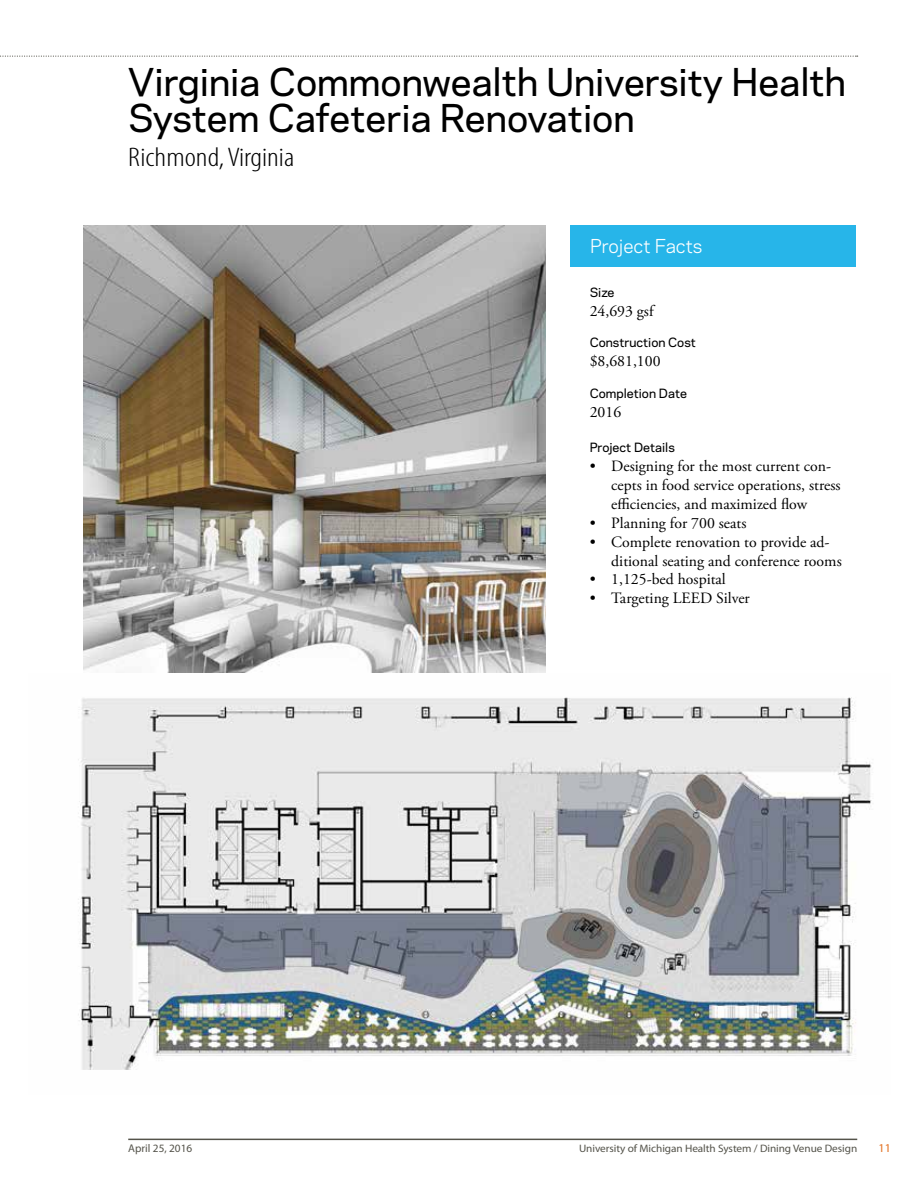
<style>
.page{position:relative;width:918px;height:1188px;background:#fff}
.page>*{position:absolute;margin:0;border:0;box-sizing:border-box;transform-origin:0 0}
.t1{font:500 36px/36px "Polaris";color:#000}
.t2{font:300 condensed 27px "Myriad Pro";color:#000;scale:1.17 1}
.t3{font:18px "Polaris";color:#fff}
.t4{font:15.75px/18.9px "Adobe Garamond Pro";color:#000}
.t5{font:500 12px "Polaris";color:#000}
.t6{font:12px "Myriad Pro";color:#e36f1e}
.t7{font:11.25px "Myriad Pro";color:#54534a}
.t8{font:10.8px "Myriad Pro";letter-spacing:-.005em;color:#54534a;scale:1.04 1}
</style>
<div class="page">
<svg style="left:0;top:56px;width:858px;height:1px"></svg>
<hr style="left:128px;top:1139px;width:729px;height:1px;background:#54534a">
<img style="left:83px;top:226px;width:463px;height:447px">
<img style="left:78px;top:697px;width:794px;height:373px">
<div style="left:570px;top:226px;width:285px;height:41px;background:#27b5e9"></div>
<h1 class="t1" style="left:128px;top:62px;width:719px">Virginia Commonwealth University Health<br>System Cafeteria Renovation</h1>
<h2 class="t2" style="left:128px;top:141px;width:143px">Richmond, Virginia</h2>
<p class="t3" style="left:590px;top:233px;width:114px">Project Facts</p>
<p class="t5" style="left:590px;top:283px;width:26px">Size</p>
<p class="t4" style="left:590px;top:302px;width:65px">24,693 gsf</p>
<p class="t5" style="left:590px;top:334px;width:108px">Construction Cost</p>
<p class="t4" style="left:590px;top:352px;width:72px">$8,681,100</p>
<p class="t5" style="left:590px;top:384px;width:99px">Completion Date</p>
<p class="t4" style="left:590px;top:403px;width:33px">2016</p>
<p class="t5" style="left:590px;top:439px;width:87px">Project Details</p>
<p class="t4" style="left:611px;top:457px;width:231px;text-indent:-22px">• Designing for the most current con&shy;cepts in food service operations, stress efficiencies, and maximized flow</p>
<p class="t4" style="left:590px;top:514px;width:158px">• Planning for 700 seats</p>
<p class="t4" style="left:611px;top:533px;width:232px;text-indent:-22px">• Complete renovation to provide ad&shy;ditional seating and conference rooms</p>
<p class="t4" style="left:590px;top:571px;width:138px">• 1,125-bed hospital</p>
<p class="t4" style="left:590px;top:589px;width:162px">• Targeting LEED Silver</p>
<p class="t7" style="left:128px;top:1142px;width:66px">April 25, 2016</p>
<p class="t8" style="left:579px;top:1142px;width:269px">University of Michigan Health System / Dining Venue Design</p>
<p class="t6" style="left:879px;top:1142px;width:14px">11</p>
</div>
